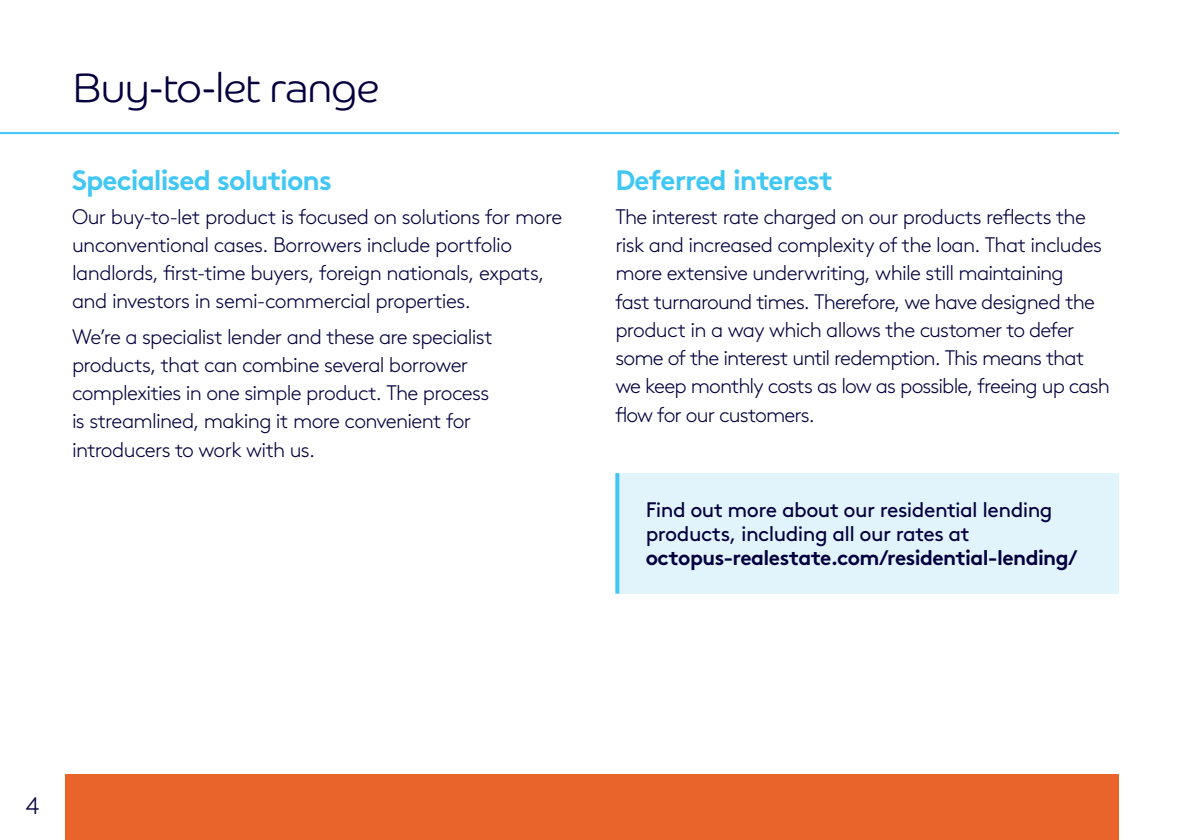
<style>
.page{position:relative;width:1191px;height:840px;background:#fff}
.page>*{position:absolute;margin:0;border:0;box-sizing:border-box;transform-origin:0 0}
.t1{font:300 41px "Co Headline";letter-spacing:-.01em;color:#04003e}
.t2{font:700 28px "Brown";letter-spacing:-.035em;color:#40c7f4}
.t3{font:300 24px "Brown";color:#04003e}
.t4{font:300 21px/28.2px "Brown";letter-spacing:-.035em;color:#04003e}
.t5{font:21px/24px "Brown";letter-spacing:-.025em;color:#04003e}
.t6{font:700 21px "Brown";letter-spacing:-.025em;color:#04003e}
</style>
<div class="page">
<div style="left:65px;top:774px;width:1054px;height:65px;background:#e8642b"></div>
<hr style="left:0;top:132px;width:1119px;height:2px;background:#40c7f4">
<div style="left:617px;top:473px;width:502px;height:120px;background:#e1f4fc"></div>
<svg style="left:615px;top:473px;width:4px;height:120px"></svg>
<h1 class="t1" style="left:73px;top:64px;width:307px">Buy-to-let range</h1>
<h2 class="t2" style="left:72px;top:157px;width:261px">Specialised solutions</h2>
<p class="t4" style="left:72px;top:201px;width:492px">Our buy-to-let product is focused on solutions for more unconventional cases. Borrowers include portfolio landlords, first-time buyers, foreign nationals, expats, and investors in semi-commercial properties.</p>
<p class="t4" style="left:72px;top:321px;width:422px">We’re a specialist lender and these are specialist products, that can combine several borrower complexities in one simple product. The process is streamlined, making it more convenient for introducers to work with us.</p>
<h2 class="t2" style="left:615px;top:157px;width:219px">Deferred interest</h2>
<p class="t4" style="left:615px;top:200px;width:496px">The interest rate charged on our products reflects the risk and increased complexity of the loan. That includes more extensive underwriting, while still maintaining<br>fast turnaround times. Therefore, we have designed the product in a way which allows the customer to defer some of the interest until redemption. This means that we keep monthly costs as low as possible, freeing up cash flow for our customers.</p>
<p class="t5" style="left:645px;top:496px;width:408px">Find out more about our residential lending products, including all our rates at</p>
<p class="t6" style="left:645px;top:540px;width:433px">octopus-realestate.com/residential-lending/</p>
<p class="t3" style="left:26px;top:787px;width:15px">4</p>
</div>
